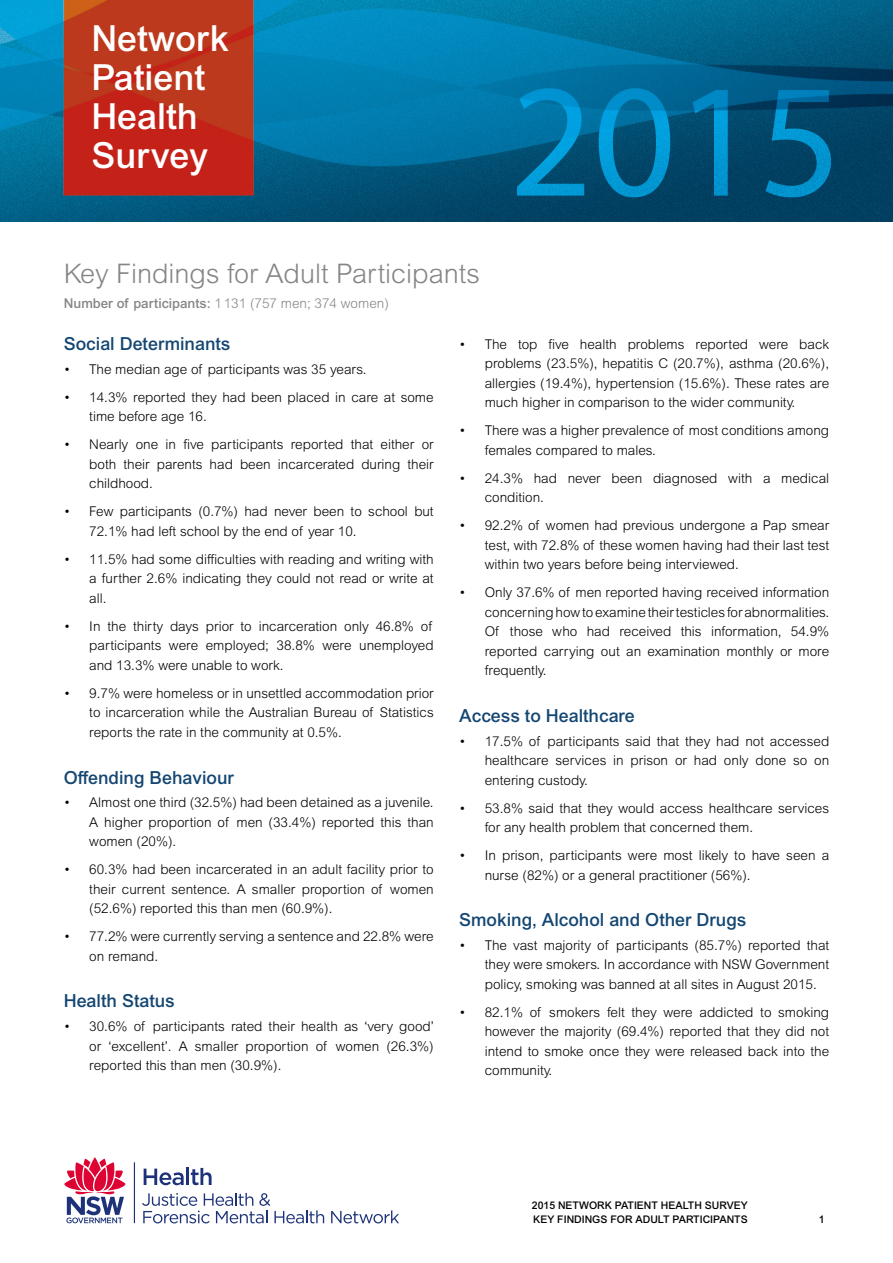
<style>
.page{position:relative;width:893px;height:1263px;background:#fff}
.page>*{position:absolute;margin:0;border:0;box-sizing:border-box;transform-origin:0 0}
.t1{font:500 36px/39px "Arial MT Pro";color:#fff}
.t2{font:300 27px "Arial MT Pro";color:#858584}
.t3{font:500 18px "Arial MT Pro";color:#144672}
.t4{font:300 13.5px/19.5px "Arial MT Pro";color:#000;text-align:justify}
.t5{font:500 13.5px "Arial MT Pro";color:#858584}
.t6{font:500 10.5px/14.5px "Arial MT Pro";color:#000}
.s1{font-weight:300}
</style>
<div class="page">
<img style="left:0;top:0;width:893px;height:221px">
<hr style="left:134px;top:1162px;width:1px;height:61px;background:#1d3278">
<svg style="left:64px;top:1157px;width:62px;height:66px"></svg>
<svg style="left:144px;top:1168px;width:40px;height:17px"></svg>
<hr style="left:186px;top:1168px;width:3px;height:17px;background:#1d3278">
<svg style="left:191px;top:1168px;width:21px;height:17px"></svg>
<svg style="left:142px;top:1193px;width:182px;height:30px"></svg>
<svg style="left:331px;top:1210px;width:68px;height:13px"></svg>
<h1 class="t1" style="left:91px;top:20px;width:139px">Network<br>Patient<br>Health<br>Survey</h1>
<h2 class="t2" style="left:64px;top:257px;width:418px">Key Findings for Adult Participants</h2>
<p class="t5" style="left:64px;top:295px;width:327px">Number of participants: <span class="s1">1131 (757 men; 374 women)</span></p>
<h3 class="t3" style="left:64px;top:333px;width:168px">Social Determinants</h3>
<p class="t4" style="left:64px;top:360px;width:304px">• The median age of participants was 35 years.</p>
<p class="t4" style="left:89px;top:388px;width:346px;text-indent:-26px">• 14.3% reported they had been placed in care at some time before age 16.</p>
<p class="t4" style="left:89px;top:435px;width:346px;text-indent:-26px">• Nearly one in five participants reported that either or both their parents had been incarcerated during their childhood.</p>
<p class="t4" style="left:89px;top:502px;width:346px;text-indent:-26px">• Few participants (0.7%) had never been to school but<br>72.1% had left school by the end of year 10.</p>
<p class="t4" style="left:89px;top:550px;width:346px;text-indent:-26px">• 11.5% had some difficulties with reading and writing with a further 2.6% indicating they could not read or write at all.</p>
<p class="t4" style="left:89px;top:617px;width:346px;text-indent:-26px">• In the thirty days prior to incarceration only 46.8% of participants were employed; 38.8% were unemployed and 13.3% were unable to work.</p>
<p class="t4" style="left:89px;top:684px;width:346px;text-indent:-26px">• 9.7% were homeless or in unsettled accommodation prior to incarceration while the Australian Bureau of Statistics reports the rate in the community at 0.5%.</p>
<h3 class="t3" style="left:64px;top:767px;width:172px">Offending Behaviour</h3>
<p class="t4" style="left:89px;top:793px;width:346px;text-indent:-26px">• Almost one third (32.5%) had been detained as a juvenile.<br>A higher proportion of men (33.4%) reported this than women (20%).</p>
<p class="t4" style="left:89px;top:860px;width:346px;text-indent:-26px">• 60.3% had been incarcerated in an adult facility prior to their current sentence. A smaller proportion of women (52.6%) reported this than men (60.9%).</p>
<p class="t4" style="left:89px;top:927px;width:346px;text-indent:-26px">• 77.2% were currently serving a sentence and 22.8% were on remand.</p>
<h3 class="t3" style="left:64px;top:990px;width:113px">Health Status</h3>
<p class="t4" style="left:89px;top:1017px;width:346px;text-indent:-26px">• 30.6% of participants rated their health as ‘very good’ or ‘excellent’. A smaller proportion of women (26.3%) reported this than men (30.9%).</p>
<p class="t4" style="left:485px;top:334px;width:346px;text-indent:-26px">• The top five health problems reported were back problems (23.5%), hepatitis C (20.7%), asthma (20.6%), allergies (19.4%), hypertension (15.6%). These rates are much higher in comparison to the wider community.</p>
<p class="t4" style="left:485px;top:421px;width:346px;text-indent:-26px">• There was a higher prevalence of most conditions among females compared to males.</p>
<p class="t4" style="left:485px;top:468px;width:346px;text-indent:-26px">• 24.3% had never been diagnosed with a medical condition.</p>
<p class="t4" style="left:485px;top:516px;width:346px;text-indent:-26px">• 92.2% of women had previous undergone a Pap smear test, with 72.8% of these women having had their last test within two years before being interviewed.</p>
<p class="t4" style="left:485px;top:583px;width:346px;text-indent:-26px">• Only 37.6% of men reported having received information concerning how to examine their testicles for abnormalities.<br>Of those who had received this information, 54.9% reported carrying out an examination monthly or more frequently.</p>
<h3 class="t3" style="left:459px;top:705px;width:177px">Access to Healthcare</h3>
<p class="t4" style="left:485px;top:731px;width:346px;text-indent:-26px">• 17.5% of participants said that they had not accessed healthcare services in prison or had only done so on entering custody.</p>
<p class="t4" style="left:485px;top:798px;width:346px;text-indent:-26px">• 53.8% said that they would access healthcare services for any health problem that concerned them.</p>
<p class="t4" style="left:485px;top:846px;width:346px;text-indent:-26px">• In prison, participants were most likely to have seen a nurse (82%) or a general practitioner (56%).</p>
<h3 class="t3" style="left:459px;top:909px;width:289px">Smoking, Alcohol and Other Drugs</h3>
<p class="t4" style="left:485px;top:936px;width:346px;text-indent:-26px">• The vast majority of participants (85.7%) reported that they were smokers. In accordance with NSW Government policy, smoking was banned at all sites in August 2015.</p>
<p class="t4" style="left:485px;top:1003px;width:346px;text-indent:-26px">• 82.1% of smokers felt they were addicted to smoking however the majority (69.4%) reported that they did not intend to smoke once they were released back into the community.</p>
<p class="t6" style="left:532px;top:1198px;width:217px">2015 Network Patient Health Survey<br>Key Fin dings for Adult Participants</p>
<p class="t6" style="left:819px;top:1213px;width:7px">1</p>
</div>
